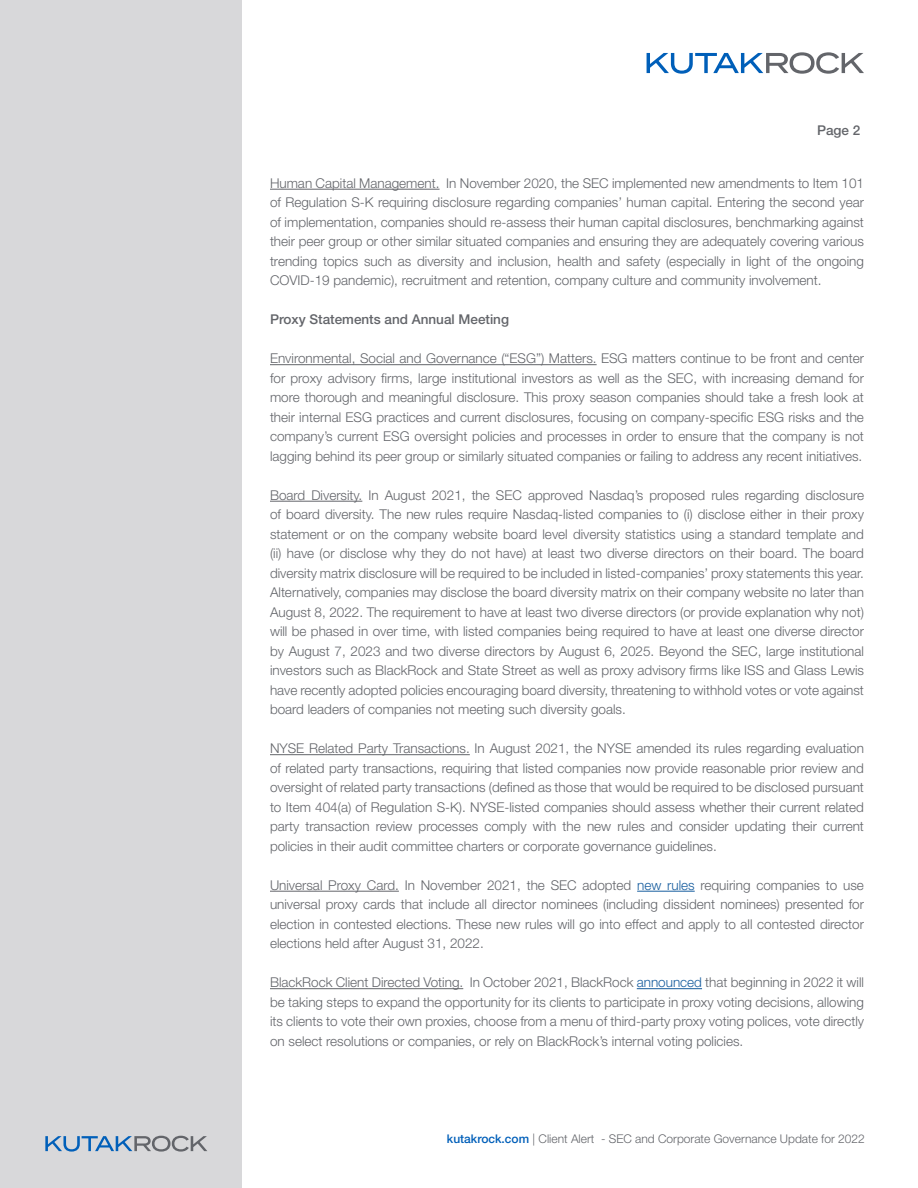
<style>
.page{position:relative;width:918px;height:1188px;background:#fff}
.page>*{position:absolute;margin:0;border:0;box-sizing:border-box;transform-origin:0 0}
.t1{font:300 13.5px/19.5px "Helvetica Neue LT Std";color:#63656a;text-align:justify}
.t2{font:500 13.5px "Helvetica Neue LT Std";color:#63656a}
.t3{font:300 12px "Helvetica Neue LT Std";color:#63656a}
.s1{color:#175d9e}
.s2{font-weight:500;color:#005fb9}
</style>
<div class="page">
<svg style="left:647px;top:52px;width:217px;height:22px"></svg>
<div style="left:0;top:0;width:241px;height:1188px;background:#d8d8da"></div>
<hr style="left:270px;top:189px;width:170px;height:1px;background:#63656a">
<hr style="left:270px;top:364px;width:327px;height:1px;background:#63656a">
<hr style="left:270px;top:501px;width:92px;height:1px;background:#63656a">
<hr style="left:270px;top:754px;width:200px;height:1px;background:#63656a">
<hr style="left:270px;top:891px;width:129px;height:1px;background:#63656a">
<hr style="left:637px;top:891px;width:58px;height:1px;background:#175d9e">
<hr style="left:270px;top:988px;width:193px;height:1px;background:#63656a">
<hr style="left:637px;top:988px;width:65px;height:1px;background:#175d9e">
<svg style="left:45px;top:1136px;width:162px;height:16px"></svg>
<p class="t2" style="left:817px;top:122px;width:45px">Page 2</p>
<p class="t1" style="left:270px;top:173px;width:596px">Human Capital Management. In November 2020, the SEC implemented new amendments to Item 101 of Regulation S-K requiring disclosure regarding companies’ human capital. Entering the second year of implementation, companies should re-assess their human capital disclosures, benchmarking against their peer group or other similar situated companies and ensuring they are adequately covering various trending topics such as diversity and inclusion, health and safety (especially in light of the ongoing COVID-19 pandemic), recruitment and retention, company culture and community involvement.</p>
<p class="t2" style="left:270px;top:311px;width:241px">Proxy Statements and Annual Meeting</p>
<p class="t1" style="left:270px;top:349px;width:596px">Environmental, Social and Governance (“ESG”) Matters. ESG matters continue to be front and center for proxy advisory firms, large institutional investors as well as the SEC, with increasing demand for more thorough and meaningful disclosure. This proxy season companies should take a fresh look at their internal ESG practices and current disclosures, focusing on company-specific ESG risks and the company’s current ESG oversight policies and processes in order to ensure that the company is not lagging behind its peer group or similarly situated companies or failing to address any recent initiatives.</p>
<p class="t1" style="left:270px;top:485px;width:596px">Board Diversity. In August 2021, the SEC approved Nasdaq’s proposed rules regarding disclosure of board diversity. The new rules require Nasdaq-listed companies to (i) disclose either in their proxy statement or on the company website board level diversity statistics using a standard template and (ii) have (or disclose why they do not have) at least two diverse directors on their board. The board diversity matrix disclosure will be required to be included in listed-companies’ proxy statements this year.<br>Alternatively, companies may disclose the board diversity matrix on their company website no later than August 8, 2022. The requirement to have at least two diverse directors (or provide explanation why not) will be phased in over time, with listed companies being required to have at least one diverse director by August 7, 2023 and two diverse directors by August 6, 2025. Beyond the SEC, large institutional investors such as BlackRock and State Street as well as proxy advisory firms like ISS and Glass Lewis have recently adopted policies encouraging board diversity, threatening to withhold votes or vote against board leaders of companies not meeting such diversity goals.</p>
<p class="t1" style="left:270px;top:739px;width:595px">NYSE Related Party Transactions. In August 2021, the NYSE amended its rules regarding evaluation of related party transactions, requiring that listed companies now provide reasonable prior review and oversight of related party transactions (defined as those that would be required to be disclosed pursuant to Item 404(a) of Regulation S-K). NYSE-listed companies should assess whether their current related party transaction review processes comply with the new rules and consider updating their current policies in their audit committee charters or corporate governance guidelines.</p>
<p class="t1" style="left:270px;top:875px;width:596px">Universal Proxy Card. In November 2021, the SEC adopted <span class="s1">new rules</span> requiring companies to use universal proxy cards that include all director nominees (including dissident nominees) presented for election in contested elections. These new rules will go into effect and apply to all contested director elections held after August 31, 2022.</p>
<p class="t1" style="left:270px;top:973px;width:596px">BlackRock Client Directed Voting. In October 2021, BlackRock <span class="s1">announced</span> that beginning in 2022 it will be taking steps to expand the opportunity for its clients to participate in proxy voting decisions, allowing its clients to vote their own proxies, choose from a menu of third-party proxy voting polices, vote directly on select resolutions or companies, or rely on BlackRock’s internal voting policies.</p>
<p class="t3" style="left:447px;top:1131px;width:419px"><span class="s2">kutakrock.com</span> | Client Alert - SEC and Corporate Governance Update for 2022</p>
</div>
